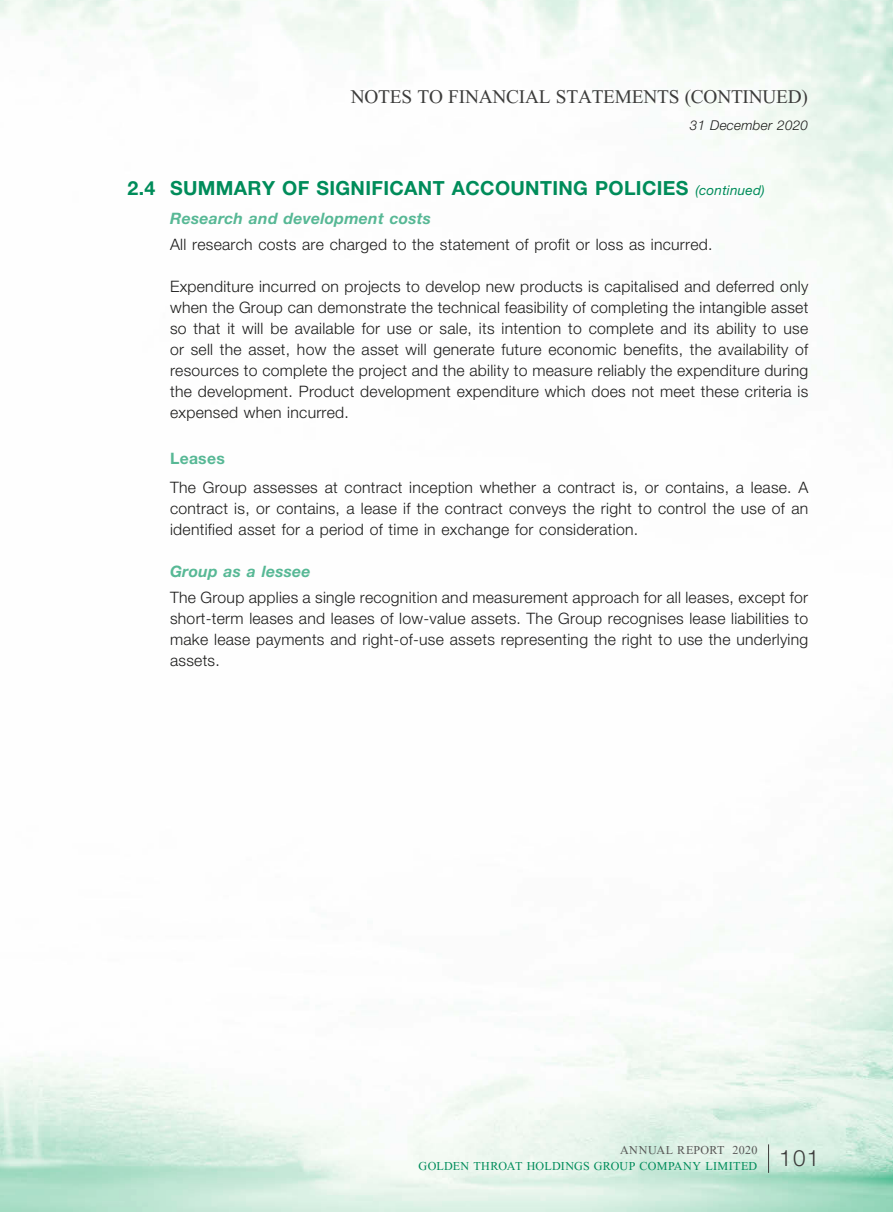
<style>
.page{position:relative;width:893px;height:1212px;background:#fff}
.page>*{position:absolute;margin:0;border:0;box-sizing:border-box;transform-origin:0 0}
.t1{font:24px "Aparajita";letter-spacing:-.01em;color:#3c3c3b}
.t2{font:700 19.5px "Helvetica Neue LT Std";letter-spacing:.015em;color:#008c5a}
.t3{font:300 15.75px/21px "Helvetica Neue LT Std";letter-spacing:.015em;color:#1c1c1b;text-align:justify}
.t4{font:italic 700 15.75px "Helvetica Neue LT Std";letter-spacing:.015em;color:#57b895}
.t5{font:700 15.75px "Helvetica Neue LT Std";letter-spacing:.015em;color:#57b895}
.t6{font:15px "Aparajita";letter-spacing:.015em;color:#008c5a}
.t7{font:15px "Aparajita";letter-spacing:.015em;color:#575756}
.t8{font:italic 300 13.5px "Helvetica Neue LT Std";letter-spacing:.015em;color:#1c1c1b}
.s1{font-weight:400;font-style:italic;font-size:13.5px}
</style>
<div class="page">
<img style="left:0;top:0;width:893px;height:1212px">
<svg style="left:768px;top:1144px;width:1px;height:29px"></svg>
<h1 class="t1" style="left:351px;top:85px;width:459px">NOTES TO FINANCIAL STATEMENTS (CONTINUED)</h1>
<p class="t8" style="left:690px;top:117px;width:119px">31 December 2020</p>
<p class="t2" style="left:128px;top:176px;width:639px">2.4 SUMMARY OF SIGNIFICANT ACCOUNTING POLICIES <span class="s1">(continued)</span></p>
<p class="t4" style="left:170px;top:209px;width:262px">Research and development costs</p>
<p class="t3" style="left:170px;top:233px;width:544px">All research costs are charged to the statement of profit or loss as incurred.</p>
<p class="t3" style="left:170px;top:275px;width:640px">Expenditure incurred on projects to develop new products is capitalised and deferred only when the Group can demonstrate the technical feasibility of completing the intangible asset so that it will be available for use or sale, its intention to complete and its ability to use or sell the asset, how the asset will generate future economic benefits, the availability of resources to complete the project and the ability to measure reliably the expenditure during the development. Product development expenditure which does not meet these criteria is expensed when incurred.</p>
<p class="t5" style="left:170px;top:448px;width:56px">Leases</p>
<p class="t3" style="left:170px;top:477px;width:640px">The Group assesses at contract inception whether a contract is, or contains, a lease. A contract is, or contains, a lease if the contract conveys the right to control the use of an identified asset for a period of time in exchange for consideration.</p>
<p class="t4" style="left:170px;top:562px;width:142px">Group as a lessee</p>
<p class="t3" style="left:170px;top:586px;width:640px">The Group applies a single recognition and measurement approach for all leases, except for short-term leases and leases of low-value assets. The Group recognises lease liabilities to make lease payments and right-of-use assets representing the right to use the underlying assets.</p>
<p class="t7" style="left:620px;top:1142px;width:139px">ANNUAL REPORT 2020</p>
<p class="t6" style="left:418px;top:1158px;width:402px">GOLDEN THROAT HOLDINGS GROUP COMPANY LIMITED <sup>101</sup></p>
</div>
